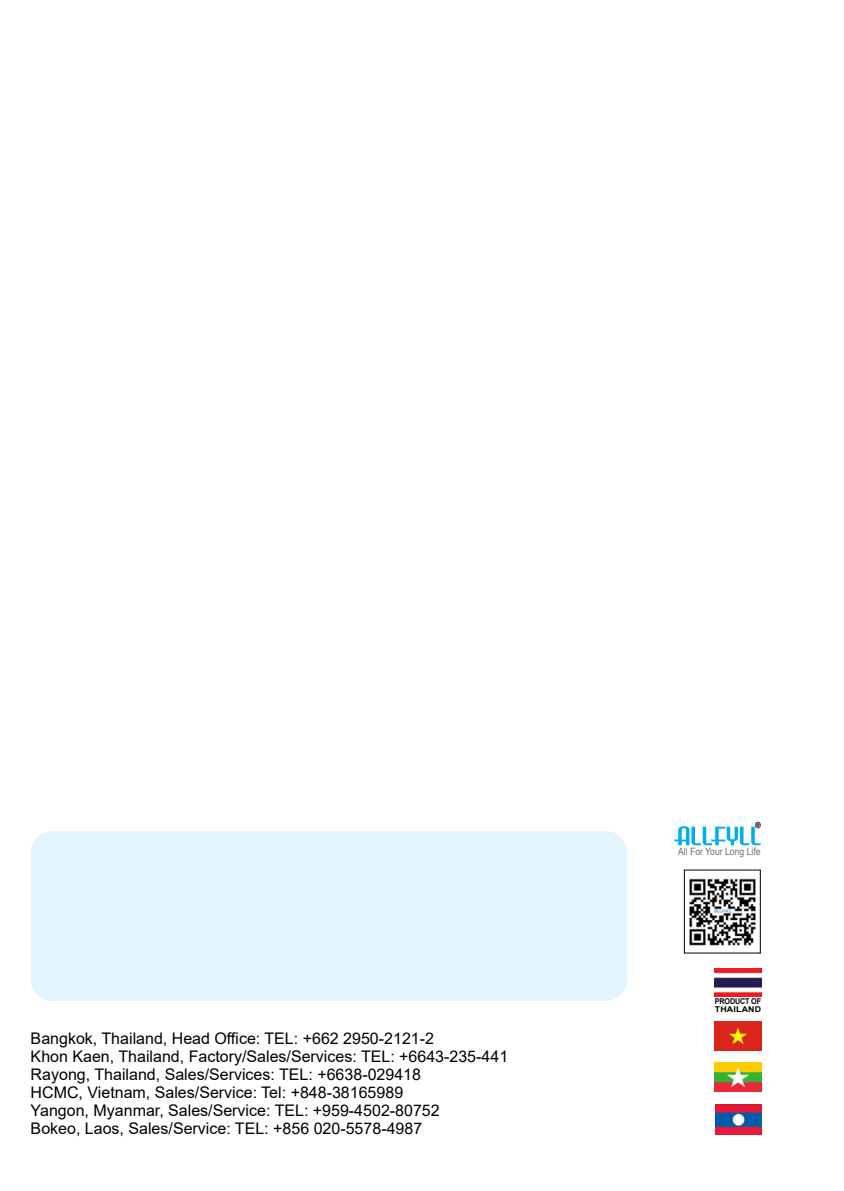
<style>
.page{position:relative;width:844px;height:1191px;background:#fff}
.page>*{position:absolute;margin:0;border:0;box-sizing:border-box;transform-origin:0 0}
.t1{font:700 18px "Arial";color:#000}
.t2{font:16px/18px "Arial";color:#000}
.t3{font:10.2px "Arial";color:#6d6e71;scale:.85 1}
.t4{font:700 8px/8px "Arial";color:#000;scale:.9 1}
</style>
<div class="page">
<svg style="left:673px;top:822px;width:87px;height:23px"></svg>
<img style="left:715px;top:968px;width:46px;height:28px">
<img style="left:715px;top:1021px;width:46px;height:30px">
<img style="left:715px;top:1062px;width:46px;height:29px">
<img style="left:689px;top:878px;width:67px;height:68px">
<div style="left:684px;top:869px;width:77px;height:84px;border:1px solid #000"></div>
<img style="left:715px;top:1105px;width:46px;height:29px">
<div style="left:31px;top:831px;width:596px;height:170px;background:#e2f5fd;border-radius:23px"></div>
<p class="t2" style="left:31px;top:1029px;width:479px">Bangkok, Thailand, Head Office: TEL: +662 2950-2121-2<br>Khon Kaen, Thailand, Factory/Sales/Services: TEL: +6643-235-441<br>Rayong, Thailand, Sales/Services: TEL: +6638-029418<br>HCMC, Vietnam, Sales/Service: Tel: +848-38165989<br>Yangon, Myanmar, Sales/Service: TEL: +959-4502-80752<br>Bokeo, Laos, Sales/Service: TEL: +856 020-5578-4987</p>
<p class="t1" style="left:33px;top:1109px;width:12px">8</p>
<p class="t3" style="left:678px;top:844px;width:99px">All For Your Long Life</p>
<p class="t4" style="left:715px;top:997px;width:53px">PRODUCT OF<br>THAILAND</p>
</div>
